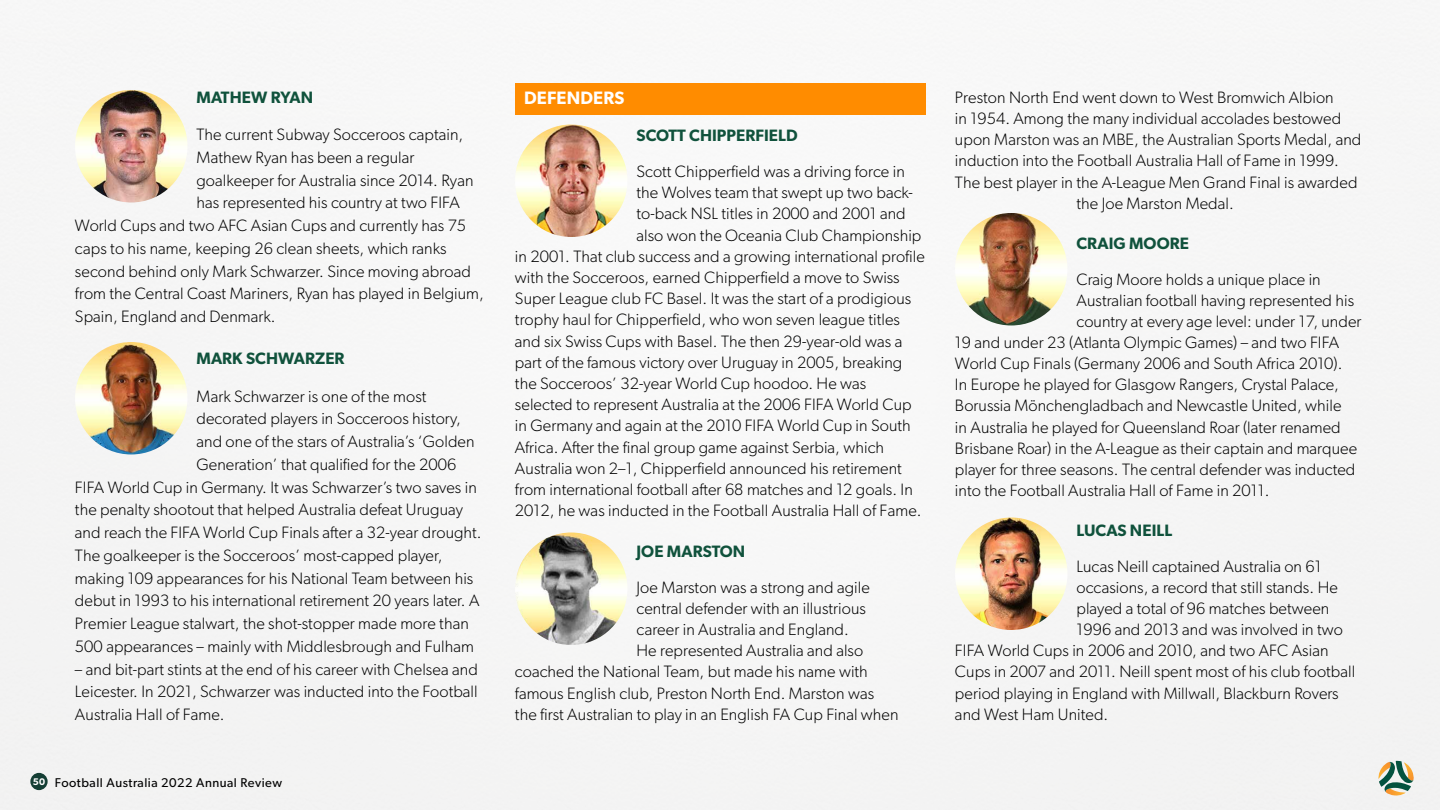
<style>
.page{position:relative;width:1440px;height:810px;background:#fff}
.page>*{position:absolute;margin:0;border:0;box-sizing:border-box;transform-origin:0 0}
.t1{font:600 18px "Gibson";letter-spacing:.01em;color:#fff}
.t2{font:300 16.5px/22.7px "Gibson";letter-spacing:.005em;color:#000;text-align:justify}
.t3{font:600 16.5px "Gibson";letter-spacing:.005em;color:#10523c}
.t4{font:12.75px "Gibson";letter-spacing:.04em;color:#000}
.s1{font-weight:600;font-size:9.68px;color:#fff}
</style>
<div class="page">
<div style="left:0;top:3px;width:1440px;height:807px;background:#f6f6f6"></div>
<div style="left:30px;top:773px;width:18px;height:17px;background:#143e34;border-radius:50%"></div>
<div style="left:515px;top:83px;width:410px;height:32px;background:#ff8c00"></div>
<img style="left:75px;top:90px;width:113px;height:112px;border-radius:56px">
<img style="left:515px;top:124px;width:113px;height:113px;border-radius:56px">
<img style="left:955px;top:213px;width:113px;height:113px;border-radius:56px">
<img style="left:955px;top:518px;width:113px;height:112px;border-radius:56px">
<img style="left:515px;top:532px;width:113px;height:113px;border-radius:56px">
<img style="left:75px;top:342px;width:113px;height:112px;border-radius:56px">
<svg style="left:1378px;top:761px;width:36px;height:35px"></svg>
<p class="t3" style="left:196px;top:88px;width:118px">MATHEW RYAN</p>
<p class="t2" style="left:196px;top:123px;width:268px">The current Subway Socceroos captain,</p>
<p class="t2" style="left:196px;top:146px;width:220px">Mathew Ryan has been a regular</p>
<p class="t2" style="left:196px;top:168px;width:278px">goalkeeper for Australia since 2014. Ryan</p>
<p class="t2" style="left:196px;top:191px;width:265px">has represented his country at two FIFA</p>
<p class="t2" style="left:75px;top:214px;width:393px">World Cups and two AFC Asian Cups and currently has 75</p>
<p class="t2" style="left:75px;top:237px;width:373px">caps to his name, keeping 26 clean sheets, which ranks</p>
<p class="t2" style="left:75px;top:259px;width:397px">second behind only Mark Schwarzer. Since moving abroad</p>
<p class="t2" style="left:75px;top:282px;width:410px">from the Central Coast Mariners, Ryan has played in Belgium,</p>
<p class="t2" style="left:75px;top:305px;width:202px">Spain, England and Denmark.</p>
<p class="t3" style="left:196px;top:349px;width:150px">MARK SCHWARZER</p>
<p class="t2" style="left:196px;top:384px;width:231px">Mark Schwarzer is one of the most</p>
<p class="t2" style="left:196px;top:407px;width:266px">decorated players in Socceroos history,</p>
<p class="t2" style="left:196px;top:430px;width:280px">and one of the stars of Australia’s ‘Golden</p>
<p class="t2" style="left:196px;top:453px;width:261px">Generation’ that qualified for the 2006</p>
<p class="t2" style="left:75px;top:475px;width:403px">FIFA World Cup in Germany. It was Schwarzer’s two saves in</p>
<p class="t2" style="left:75px;top:498px;width:389px">the penalty shootout that helped Australia defeat Uruguay</p>
<p class="t2" style="left:75px;top:521px;width:408px">and reach the FIFA World Cup Finals after a 32-year drought.</p>
<p class="t2" style="left:75px;top:544px;width:369px">The goalkeeper is the Socceroos’ most-capped player,</p>
<p class="t2" style="left:75px;top:566px;width:400px">making 109 appearances for his National Team between his</p>
<p class="t2" style="left:75px;top:589px;width:406px">debut in 1993 to his international retirement 20 years later. A</p>
<p class="t2" style="left:75px;top:612px;width:395px">Premier League stalwart, the shot-stopper made more than</p>
<p class="t2" style="left:75px;top:635px;width:401px">500 appearances – mainly with Middlesbrough and Fulham</p>
<p class="t2" style="left:75px;top:657px;width:404px">– and bit-part stints at the end of his career with Chelsea and Leicester. In 2021, Schwarzer was inducted into the Football Australia Hall of Fame.</p>
<p class="t4" style="left:33px;top:775px;width:251px"><span class="s1">50</span> Football Australia 2022 Annual Review</p>
<p class="t1" style="left:524px;top:87px;width:102px">DEFENDERS</p>
<p class="t3" style="left:637px;top:126px;width:163px">SCOTT CHIPPERFIELD</p>
<p class="t2" style="left:637px;top:160px;width:270px">Scott Chipperfield was a driving force in</p>
<p class="t2" style="left:637px;top:181px;width:278px">the Wolves team that swept up two back-</p>
<p class="t2" style="left:637px;top:202px;width:271px">to-back NSL titles in 2000 and 2001 and</p>
<p class="t2" style="left:637px;top:223px;width:286px">also won the Oceania Club Championship</p>
<p class="t2" style="left:515px;top:244px;width:411px">in 2001. That club success and a growing international profile</p>
<p class="t2" style="left:515px;top:266px;width:386px">with the Socceroos, earned Chipperfield a move to Swiss</p>
<p class="t2" style="left:515px;top:287px;width:398px">Super League club FC Basel. It was the start of a prodigious</p>
<p class="t2" style="left:515px;top:308px;width:386px">trophy haul for Chipperfield, who won seven league titles</p>
<p class="t2" style="left:515px;top:329px;width:389px">and six Swiss Cups with Basel. The then 29-year-old was a</p>
<p class="t2" style="left:515px;top:351px;width:389px">part of the famous victory over Uruguay in 2005, breaking</p>
<p class="t2" style="left:515px;top:372px;width:353px">the Socceroos’ 32-year World Cup hoodoo. He was</p>
<p class="t2" style="left:515px;top:393px;width:398px">selected to represent Australia at the 2006 FIFA World Cup</p>
<p class="t2" style="left:515px;top:414px;width:397px">in Germany and again at the 2010 FIFA World Cup in South</p>
<p class="t2" style="left:515px;top:435px;width:371px">Africa. After the final group game against Serbia, which</p>
<p class="t2" style="left:515px;top:457px;width:388px">Australia won 2–1, Chipperfield announced his retirement</p>
<p class="t2" style="left:515px;top:478px;width:399px">from international football after 68 matches and 12 goals. In</p>
<p class="t2" style="left:515px;top:499px;width:408px">2012, he was inducted in the Football Australia Hall of Fame.</p>
<p class="t3" style="left:637px;top:542px;width:110px">JOE MARSTON</p>
<p class="t2" style="left:637px;top:575px;width:235px">Joe Marston was a strong and agile</p>
<p class="t2" style="left:637px;top:597px;width:231px">central defender with an illustrious</p>
<p class="t2" style="left:637px;top:618px;width:214px">career in Australia and England.</p>
<p class="t2" style="left:637px;top:639px;width:228px">He represented Australia and also</p>
<p class="t2" style="left:515px;top:660px;width:354px">coached the National Team, but made his name with</p>
<p class="t2" style="left:515px;top:681px;width:361px">famous English club, Preston North End. Marston was</p>
<p class="t2" style="left:515px;top:703px;width:385px">the first Australian to play in an English FA Cup Final when</p>
<p class="t2" style="left:955px;top:86px;width:380px">Preston North End went down to West Bromwich Albion</p>
<p class="t2" style="left:955px;top:107px;width:388px">in 1954. Among the many individual accolades bestowed</p>
<p class="t2" style="left:955px;top:128px;width:408px">upon Marston was an MBE, the Australian Sports Medal, and</p>
<p class="t2" style="left:955px;top:149px;width:385px">induction into the Football Australia Hall of Fame in 1999.</p>
<p class="t2" style="left:955px;top:170px;width:404px">The best player in the A-League Men Grand Final is awarded</p>
<p class="t2" style="left:1077px;top:191px;width:159px">the Joe Marston Medal.</p>
<p class="t3" style="left:1077px;top:234px;width:114px">CRAIG MOORE</p>
<p class="t2" style="left:1077px;top:267px;width:246px">Craig Moore holds a unique place in</p>
<p class="t2" style="left:1077px;top:289px;width:279px">Australian football having represented his</p>
<p class="t2" style="left:1077px;top:310px;width:286px">country at every age level: under 17, under</p>
<p class="t2" style="left:955px;top:331px;width:386px">19 and under 23 (Atlanta Olympic Games) – and two FIFA</p>
<p class="t2" style="left:955px;top:352px;width:389px">World Cup Finals (Germany 2006 and South Africa 2010).</p>
<p class="t2" style="left:955px;top:373px;width:386px">In Europe he played for Glasgow Rangers, Crystal Palace,</p>
<p class="t2" style="left:955px;top:394px;width:388px">Borussia Mönchengladbach and Newcastle United, while</p>
<p class="t2" style="left:955px;top:415px;width:387px">in Australia he played for Queensland Roar (later renamed</p>
<p class="t2" style="left:955px;top:436px;width:404px">Brisbane Roar) in the A-League as their captain and marquee</p>
<p class="t2" style="left:955px;top:458px;width:402px">player for three seasons. The central defender was inducted</p>
<p class="t2" style="left:955px;top:479px;width:316px">into the Football Australia Hall of Fame in 2011.</p>
<p class="t3" style="left:1077px;top:521px;width:97px">LUCAS NEILL</p>
<p class="t2" style="left:1077px;top:555px;width:247px">Lucas Neill captained Australia on 61</p>
<p class="t2" style="left:1077px;top:576px;width:263px">occasions, a record that still stands. He</p>
<p class="t2" style="left:1077px;top:597px;width:254px">played a total of 96 matches between</p>
<p class="t2" style="left:1077px;top:618px;width:268px">1996 and 2013 and was involved in two</p>
<p class="t2" style="left:955px;top:639px;width:375px">FIFA World Cups in 2006 and 2010, and two AFC Asian</p>
<p class="t2" style="left:955px;top:660px;width:402px">Cups in 2007 and 2011. Neill spent most of his club football</p>
<p class="t2" style="left:955px;top:681px;width:385px">period playing in England with Millwall, Blackburn Rovers</p>
<p class="t2" style="left:955px;top:702px;width:155px">and West Ham United.</p>
</div>
